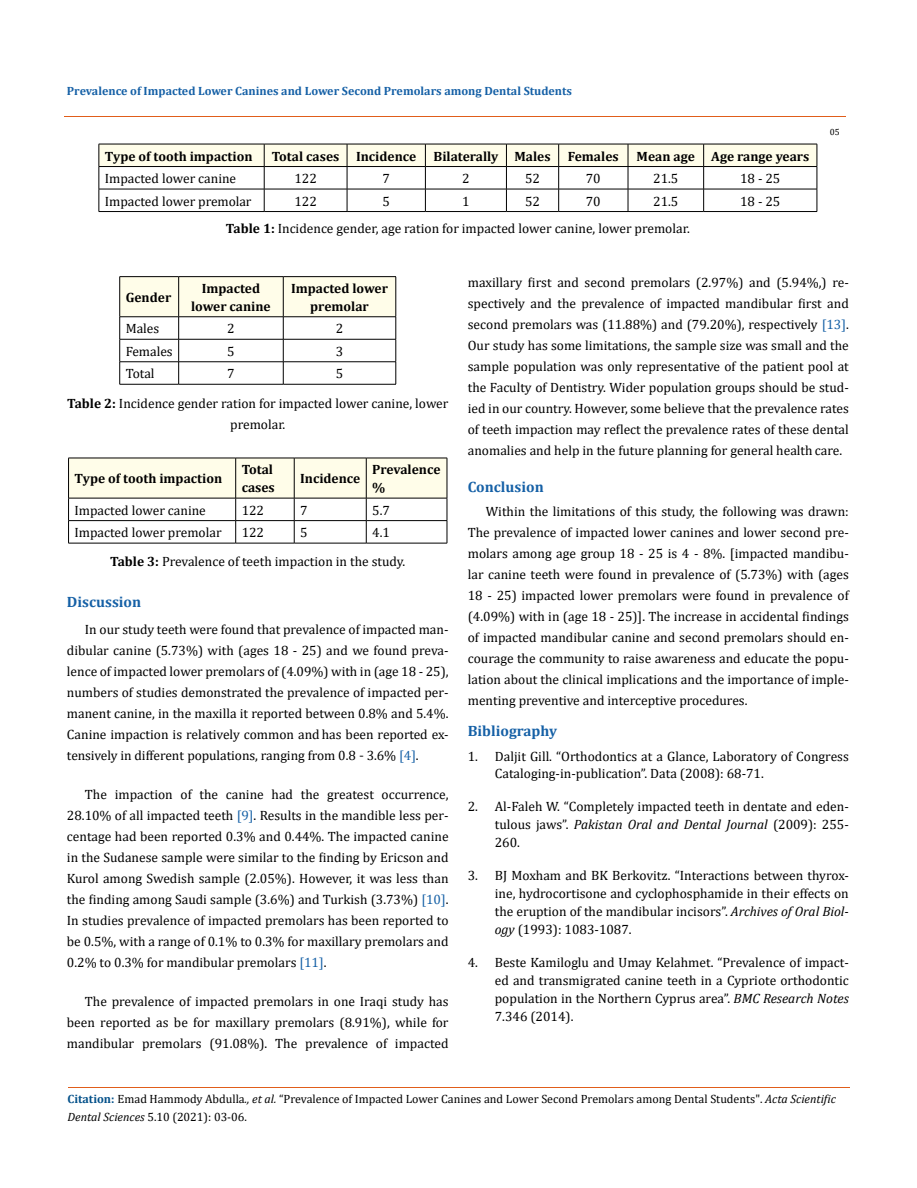
<style>
.page{position:relative;width:917px;height:1188px;background:#fff}
.page>*{position:absolute;margin:0;border:0;box-sizing:border-box;transform-origin:0 0}
.t1{font:700 15px "Cambria";color:#1560a6}
.t2{font:13.5px/21px "Cambria";color:#000;text-align:justify}
.t3{font:700 13.5px/17.7px "Cambria";color:#000;text-align:center}
.t4{font:12px/18px "Cambria";color:#000}
.t5{font:700 12px "Cambria";color:#1560a6}
.t6{font:9px "Cambria";color:#000}
.s1{font-weight:700}
.s2{color:#1560a6}
.s3{font-style:italic}
.s4{font-weight:700;color:#035089}
</style>
<div class="page">
<svg style="left:99px;top:144px;width:718px;height:67px"></svg>
<hr style="left:99px;top:211px;width:165px;height:1px;background:#000">
<hr style="left:264px;top:211px;width:83px;height:1px;background:#000">
<hr style="left:347px;top:211px;width:78px;height:1px;background:#000">
<hr style="left:425px;top:211px;width:81px;height:1px;background:#000">
<hr style="left:506px;top:211px;width:52px;height:1px;background:#000">
<hr style="left:558px;top:211px;width:70px;height:1px;background:#000">
<hr style="left:628px;top:211px;width:75px;height:1px;background:#000">
<hr style="left:703px;top:211px;width:114px;height:1px;background:#000">
<hr style="left:119px;top:276px;width:60px;height:1px;background:#000">
<hr style="left:179px;top:276px;width:104px;height:1px;background:#000">
<hr style="left:283px;top:276px;width:113px;height:1px;background:#000">
<svg style="left:119px;top:277px;width:277px;height:107px"></svg>
<hr style="left:119px;top:384px;width:60px;height:1px;background:#000">
<hr style="left:179px;top:384px;width:104px;height:1px;background:#000">
<hr style="left:283px;top:384px;width:113px;height:1px;background:#000">
<svg style="left:68px;top:458px;width:379px;height:85px"></svg>
<hr style="left:68px;top:543px;width:168px;height:1px;background:#000">
<hr style="left:236px;top:543px;width:58px;height:1px;background:#000">
<hr style="left:294px;top:543px;width:72px;height:1px;background:#000">
<hr style="left:366px;top:543px;width:81px;height:1px;background:#000">
<hr style="left:64px;top:117px;width:781px;height:1px;background:#e05d1a">
<hr style="left:68px;top:1088px;width:781px;height:1px;background:#e05d1a">
<p class="t5" style="left:67px;top:82px;width:506px">Prevalence of Impacted Lower Canines and Lower Second Premolars among Dental Students</p>
<p class="t3" style="left:105px;top:147px;width:149px">Type of tooth impaction</p>
<p class="t3" style="left:272px;top:147px;width:146px">Total cases Incidence</p>
<p class="t3" style="left:433px;top:147px;width:119px">Bilaterally Males</p>
<p class="t3" style="left:568px;top:147px;width:52px">Females</p>
<p class="t3" style="left:636px;top:147px;width:174px">Mean age Age range years</p>
<p class="t2" style="left:105px;top:168px;width:133px">Impacted lower canine</p>
<p class="t2" style="left:294px;top:168px;width:24px">122</p>
<p class="t2" style="left:382px;top:168px;width:9px">7</p>
<p class="t2" style="left:462px;top:168px;width:9px">2</p>
<p class="t2" style="left:525px;top:168px;width:16px">52</p>
<p class="t2" style="left:586px;top:168px;width:16px">70</p>
<p class="t2" style="left:653px;top:168px;width:27px">21.5</p>
<p class="t2" style="left:740px;top:168px;width:42px">18 - 25</p>
<p class="t2" style="left:105px;top:190px;width:148px">Impacted lower premolar</p>
<p class="t2" style="left:294px;top:190px;width:24px">122</p>
<p class="t2" style="left:382px;top:190px;width:9px">5</p>
<p class="t2" style="left:462px;top:190px;width:9px">1</p>
<p class="t2" style="left:525px;top:190px;width:16px">52</p>
<p class="t2" style="left:586px;top:190px;width:16px">70</p>
<p class="t2" style="left:653px;top:190px;width:27px">21.5</p>
<p class="t2" style="left:740px;top:190px;width:42px">18 - 25</p>
<p class="t2" style="left:226px;top:218px;width:465px"><span class="s1">Table 1:</span> Incidence gender, age ration for impacted lower canine, lower premolar.</p>
<p class="t6" style="left:829px;top:127px;width:11px">05</p>
<p class="t3" style="left:126px;top:288px;width:47px">Gender</p>
<p class="t3" style="left:191px;top:279px;width:81px">Impacted lower canine</p>
<p class="t3" style="left:291px;top:279px;width:98px">Impacted lower premolar</p>
<p class="t2" style="left:126px;top:318px;width:35px">Males</p>
<p class="t2" style="left:227px;top:318px;width:9px">2</p>
<p class="t2" style="left:336px;top:318px;width:9px">2</p>
<p class="t2" style="left:126px;top:341px;width:48px">Females</p>
<p class="t2" style="left:227px;top:341px;width:9px">5</p>
<p class="t2" style="left:336px;top:341px;width:9px">3</p>
<p class="t2" style="left:126px;top:363px;width:30px">Total</p>
<p class="t2" style="left:227px;top:363px;width:9px">7</p>
<p class="t2" style="left:336px;top:363px;width:9px">5</p>
<p class="t2" style="left:67px;top:393px;width:383px;text-align:center"><span class="s1">Table 2:</span> Incidence gender ration for impacted lower canine, lower premolar.</p>
<p class="t3" style="left:75px;top:469px;width:149px">Type of tooth impaction</p>
<p class="t3" style="left:242px;top:461px;width:35px;text-align:left">Total cases</p>
<p class="t3" style="left:300px;top:469px;width:62px">Incidence</p>
<p class="t3" style="left:372px;top:461px;width:70px;text-align:left">Prevalence %</p>
<p class="t2" style="left:74px;top:499px;width:133px">Impacted lower canine</p>
<p class="t2" style="left:242px;top:499px;width:24px">122</p>
<p class="t2" style="left:300px;top:499px;width:9px">7</p>
<p class="t2" style="left:372px;top:499px;width:19px">5.7</p>
<p class="t2" style="left:74px;top:522px;width:149px">Impacted lower premolar</p>
<p class="t2" style="left:242px;top:522px;width:24px">122</p>
<p class="t2" style="left:300px;top:522px;width:9px">5</p>
<p class="t2" style="left:110px;top:518px;width:296px;line-height:28.7px;text-indent:262px">4.1<br><span class="s1">Table 3:</span> Prevalence of teeth impaction in the study.</p>
<p class="t1" style="left:67px;top:591px;width:76px">Discussion</p>
<p class="t2" style="left:67px;top:619px;width:383px;text-indent:18px">In our study teeth were found that prevalence of impacted man&shy;dibular canine (5.73%) with (ages 18 - 25) and we found preva&shy;lence of impacted lower premolars of (4.09%) with in (age 18 - 25), numbers of studies demonstrated the prevalence of impacted per&shy;manent canine, in the maxilla it reported between 0.8% and 5.4%.<br>Canine impaction is relatively common and has been reported ex&shy;tensively in different populations, ranging from 0.8 − 3.6% <span class="s2">[4]</span>.</p>
<p class="t2" style="left:67px;top:784px;width:383px;text-indent:18px">The impaction of the canine had the greatest occurrence, 28.10% of all impacted teeth <span class="s2">[9]</span>. Results in the mandible less per&shy;centage had been reported 0.3% and 0.44%. The impacted canine in the Sudanese sample were similar to the finding by Ericson and Kurol among Swedish sample (2.05%). However, it was less than the finding among Saudi sample (3.6%) and Turkish (3.73%) <span class="s2">[10]</span>.<br>In studies prevalence of impacted premolars has been reported to be 0.5%, with a range of 0.1% to 0.3% for maxillary premolars and 0.2% to 0.3% for mandibular premolars <span class="s2">[11]</span>.</p>
<p class="t2" style="left:67px;top:991px;width:383px;text-indent:18px">The prevalence of impacted premolars in one Iraqi study has been reported as be for maxillary premolars (8.91%), while for mandibular premolars (91.08%). The prevalence of impacted</p>
<p class="t2" style="left:468px;top:272px;width:382px">maxillary first and second premolars (2.97%) and (5.94%,) re&shy;spectively and the prevalence of impacted mandibular first and second premolars was (11.88%) and (79.20%), respectively <span class="s2">[13]</span>.<br>Our study has some limitations, the sample size was small and the sample population was only representative of the patient pool at the Faculty of Dentistry. Wider population groups should be stud&shy;ied in our country. However, some believe that the prevalence rates of teeth impaction may reflect the prevalence rates of these dental anomalies and help in the future planning for general health care.</p>
<p class="t1" style="left:468px;top:476px;width:77px">Conclusion</p>
<p class="t2" style="left:468px;top:501px;width:382px;text-indent:18px">Within the limitations of this study, the following was drawn:<br>The prevalence of impacted lower canines and lower second pre&shy;molars among age group 18 - 25 is 4 - 8%. [impacted mandibu&shy;lar canine teeth were found in prevalence of (5.73%) with (ages 18 - 25) impacted lower premolars were found in prevalence of (4.09%) with in (age 18 - 25)]. The increase in accidental findings of impacted mandibular canine and second premolars should en&shy;courage the community to raise awareness and educate the popu&shy;lation about the clinical implications and the importance of imple&shy;menting preventive and interceptive procedures.</p>
<p class="t1" style="left:468px;top:720px;width:91px">Bibliography</p>
<p class="t2" style="left:495px;top:747px;width:355px;line-height:18px;text-indent:-27px">1. Daljit Gill. “Orthodontics at a Glance, Laboratory of Congress<br>Cataloging-in-publication”. Data (2008): 68-71.</p>
<p class="t2" style="left:495px;top:798px;width:355px;line-height:18px;text-indent:-27px">2. Al-Faleh W. “Completely impacted teeth in dentate and eden&shy;tulous jaws”. <span class="s3">Pakistan Oral and Dental Journal</span> (2009): 255- 260.</p>
<p class="t2" style="left:495px;top:867px;width:355px;line-height:18px;text-indent:-27px">3. BJ Moxham and BK Berkovitz. “Interactions between thyrox&shy;ine, hydrocortisone and cyclophosphamide in their effects on the eruption of the mandibular incisors”. <span class="s3">Archives of Oral Biol&shy;ogy</span> (1993): 1083-1087.</p>
<p class="t2" style="left:495px;top:954px;width:355px;line-height:18px;text-indent:-27px">4. Beste Kamiloglu and Umay Kelahmet. “Prevalence of impact&shy;ed and transmigrated canine teeth in a Cypriote orthodontic population in the Northern Cyprus area”. <span class="s3">BMC Research Notes </span>7.346 (2014).</p>
<p class="t4" style="left:68px;top:1090px;width:769px"><span class="s4">Citation:</span> Emad Hammody Abdulla<span class="s3">., et al.</span> “Prevalence of Impacted Lower Canines and Lower Second Premolars among Dental Students". <span class="s3">Acta Scientific<br>Dental Sciences</span> 5.10 (2021): 03-06.</p>
</div>
